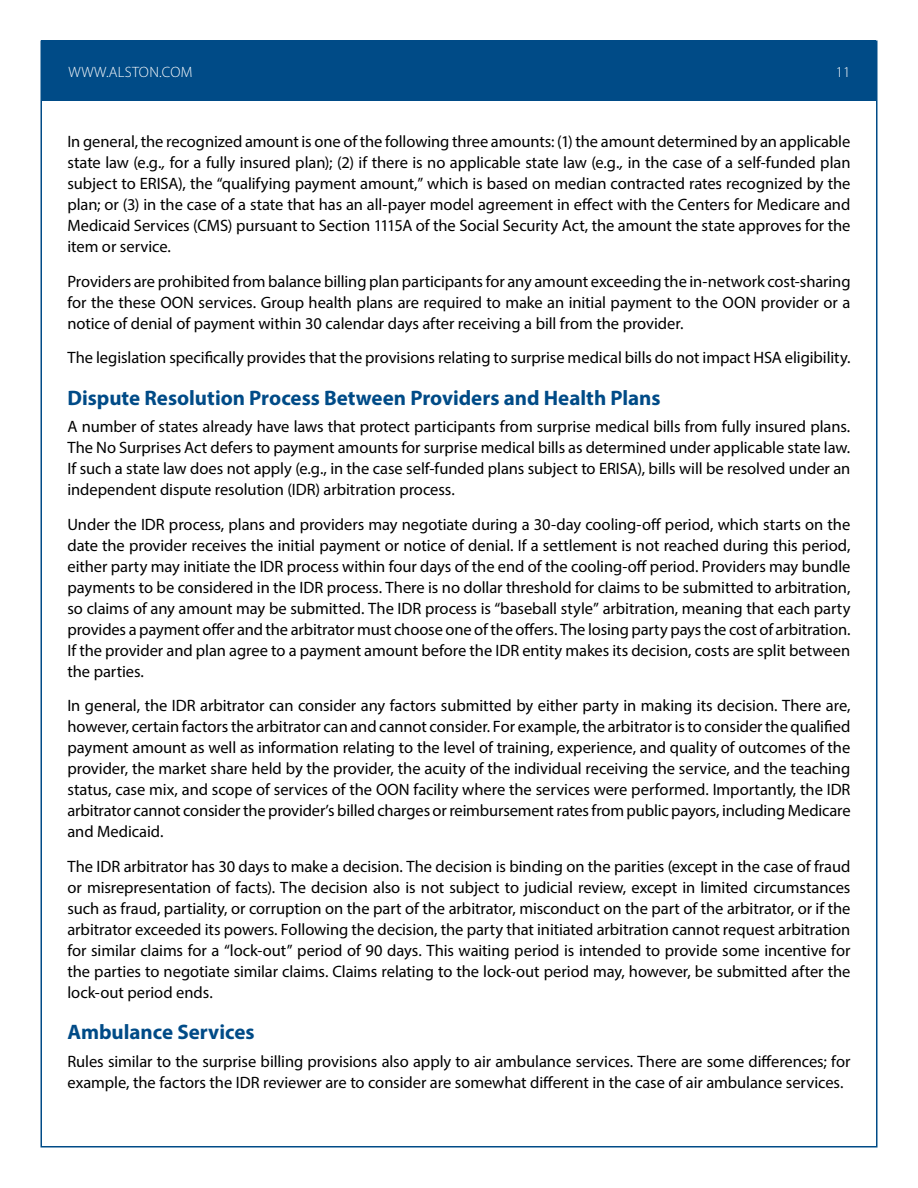
<style>
.page{position:relative;width:918px;height:1188px;background:#fff}
.page>*{position:absolute;margin:0;border:0;box-sizing:border-box;transform-origin:0 0}
.t1{font:700 21px "Myriad Pro";color:#004b87}
.t2{font:16.5px/21px "Myriad Pro";letter-spacing:-.005em;color:#000;text-align:justify}
.t3{font:300 15px "Myriad Pro";letter-spacing:.02em;color:#fff}
.s1{font-style:italic}
</style>
<div class="page">
<div style="left:42px;top:40px;width:834px;height:61px;background:#004b87"></div>
<p class="t3" style="left:68px;top:63px;width:125px">WWW.ALSTON.COM</p>
<p class="t3" style="left:836px;top:63px;width:16px">11</p>
<p class="t2" style="left:67px;top:131px;width:785px">In general, the recognized amount is one of the following three amounts: (1) the amount determined by an applicable state law (e.g.<span class="s1">,</span> for a fully insured plan); (2) if there is no applicable state law (e.g.<span class="s1">,</span> in the case of a self-funded plan subject to ERISA), the “qualifying payment amount,” which is based on median contracted rates recognized by the plan; or (3) in the case of a state that has an all-payer model agreement in effect with the Centers for Medicare and Medicaid Services (CMS) pursuant to Section 1115A of the Social Security Act, the amount the state approves for the item or service.</p>
<p class="t2" style="left:67px;top:271px;width:785px">Providers are prohibited from balance billing plan participants for any amount exceeding the in-network cost-sharing for the these OON services. Group health plans are required to make an initial payment to the OON provider or a notice of denial of payment within 30 calendar days after receiving a bill from the provider.</p>
<p class="t2" style="left:67px;top:347px;width:785px">The legislation specifically provides that the provisions relating to surprise medical bills do not impact HSA eligibility.</p>
<p class="t1" style="left:67px;top:384px;width:595px">Dispute Resolution Process Between Providers and Health Plans</p>
<p class="t2" style="left:67px;top:416px;width:784px">A number of states already have laws that protect participants from surprise medical bills from fully insured plans.<br>The No Surprises Act defers to payment amounts for surprise medical bills as determined under applicable state law.<br>If such a state law does not apply (e.g., in the case self-funded plans subject to ERISA), bills will be resolved under an independent dispute resolution (IDR) arbitration process.</p>
<p class="t2" style="left:67px;top:514px;width:785px">Under the IDR process, plans and providers may negotiate during a 30-day cooling-off period, which starts on the date the provider receives the initial payment or notice of denial. If a settlement is not reached during this period, either party may initiate the IDR process within four days of the end of the cooling-off period. Providers may bundle payments to be considered in the IDR process. There is no dollar threshold for claims to be submitted to arbitration, so claims of any amount may be submitted. The IDR process is “baseball style” arbitration, meaning that each party provides a payment offer and the arbitrator must choose one of the offers. The losing party pays the cost of arbitration.<br>If the provider and plan agree to a payment amount before the IDR entity makes its decision, costs are split between the parties.</p>
<p class="t2" style="left:67px;top:695px;width:785px">In general, the IDR arbitrator can consider any factors submitted by either party in making its decision. There are, however, certain factors the arbitrator can and cannot consider. For example, the arbitrator is to consider the qualified payment amount as well as information relating to the level of training, experience, and quality of outcomes of the provider, the market share held by the provider, the acuity of the individual receiving the service, and the teaching status, case mix, and scope of services of the OON facility where the services were performed. Importantly, the IDR arbitrator cannot consider the provider’s billed charges or reimbursement rates from public payors, including Medicare and Medicaid.</p>
<p class="t2" style="left:67px;top:856px;width:785px">The IDR arbitrator has 30 days to make a decision. The decision is binding on the parities (except in the case of fraud or misrepresentation of facts). The decision also is not subject to judicial review, except in limited circumstances such as fraud, partiality, or corruption on the part of the arbitrator, misconduct on the part of the arbitrator, or if the arbitrator exceeded its powers. Following the decision, the party that initiated arbitration cannot request arbitration for similar claims for a “lock-out” period of 90 days. This waiting period is intended to provide some incentive for the parties to negotiate similar claims. Claims relating to the lock-out period may, however, be submitted after the lock-out period ends.</p>
<p class="t1" style="left:67px;top:1018px;width:189px">Ambulance Services</p>
<p class="t2" style="left:67px;top:1051px;width:784px">Rules similar to the surprise billing provisions also apply to air ambulance services. There are some differences; for example, the factors the IDR reviewer are to consider are somewhat different in the case of air ambulance services.</p>
</div>
